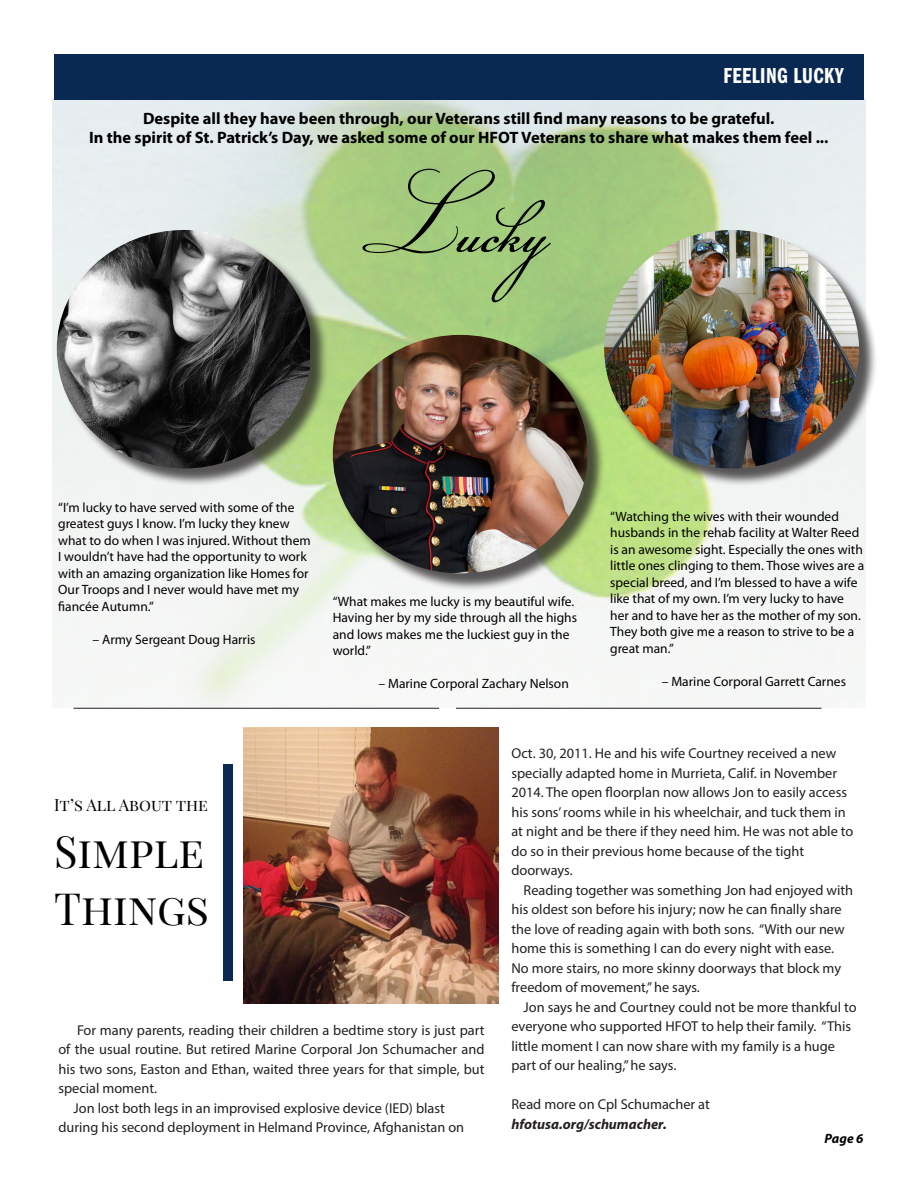
<style>
.page{position:relative;width:918px;height:1188px;background:#fff}
.page>*{position:absolute;margin:0;border:0;box-sizing:border-box;transform-origin:0 0}
.t1{font:105px "Champignon";color:#000}
.t2{font:43.5px "Playfair Display SC";color:#000}
.t3{font:22.5px "ITC Franklin Gothic Std Dm Cp";letter-spacing:.02em;color:#fff}
.t4{font:700 16.5px "Myriad Pro";color:#000}
.t5{font:16.5px "Playfair Display SC";color:#000}
.t6{font:14.4px/19.5px "Myriad Pro";color:#231f20;text-align:justify}
.t7{font:italic 700 14.4px "Myriad Pro";color:#231f20}
.t8{font:13.5px/16.5px "Myriad Pro";color:#000}
.t9{font:italic 700 13.5px "Myriad Pro";color:#000}
</style>
<div class="page">
<img style="left:52px;top:99px;width:813px;height:609px">
<div style="left:54px;top:54px;width:810px;height:45px;background:#092952"></div>
<img style="left:244px;top:728px;width:254px;height:276px">
<div style="left:223px;top:764px;width:10px;height:216px;background:#092952"></div>
<div style="left:606px;top:232px;width:272px;height:255px;background:#231f20;opacity:.75"></div>
<img style="left:604px;top:230px;width:255px;height:238px">
<div style="left:335px;top:337px;width:271px;height:255px;background:#231f20;opacity:.75"></div>
<img style="left:333px;top:335px;width:255px;height:238px">
<div style="left:59px;top:232px;width:270px;height:255px;background:#231f20;opacity:.75"></div>
<img style="left:57px;top:230px;width:253px;height:238px">
<hr style="left:74px;top:708px;width:365px;height:1px;background:#231f20">
<hr style="left:456px;top:708px;width:366px;height:1px;background:#231f20">
<p class="t3" style="left:669px;top:59px;width:196px">STORIES OF INSPIRATION</p>
<p class="t3" style="left:724px;top:63px;width:122px">FEELING LUCKY</p>
<p class="t4" style="left:143px;top:107px;width:633px">Despite all they have been through, our Veterans still find many reasons to be grateful.</p>
<p class="t4" style="left:89px;top:127px;width:741px">In the spirit of St. Patrick’s Day, we asked some of our HFOT Veterans to share what makes them feel ...</p>
<p class="t1" style="left:363px;top:154px;width:188px">Lucky</p>
<p class="t8" style="left:58px;top:499px;width:254px">“I’m lucky to have served with some of the greatest guys I know. I’m lucky they knew what to do when I was injured. Without them I wouldn’t have had the opportunity to work with an amazing organization like Homes for Our Troops and I never would have met my fiancée Autumn.”</p>
<p class="t8" style="left:93px;top:631px;width:165px">– Army Sergeant Doug Harris</p>
<p class="t8" style="left:333px;top:593px;width:246px">“What makes me lucky is my beautiful wife.<br>Having her by my side through all the highs and lows makes me the luckiest guy in the world.”</p>
<p class="t8" style="left:378px;top:675px;width:192px">– Marine Corporal Zachary Nelson</p>
<p class="t8" style="left:610px;top:508px;width:255px">“Watching the wives with their wounded husbands in the rehab facility at Walter Reed is an awesome sight. Especially the ones with little ones clinging to them. Those wives are a special breed, and I’m blessed to have a wife like that of my own. I’m very lucky to have her and to have her as the mother of my son.<br>They both give me a reason to strive to be a great man.”</p>
<p class="t8" style="left:662px;top:673px;width:186px">– Marine Corporal Garrett Carnes</p>
<p class="t5" style="left:54px;top:795px;width:156px">It’s All About the</p>
<p class="t2" style="left:54px;top:825px;width:152px">Simple</p>
<p class="t2" style="left:54px;top:882px;width:157px">Things</p>
<p class="t6" style="left:58px;top:1020px;width:428px;text-indent:19px">For many parents, reading their children a bedtime story is just part of the usual routine. But retired Marine Corporal Jon Schumacher and his two sons, Easton and Ethan, waited three years for that simple, but special moment.</p>
<p class="t6" style="left:74px;top:1098px;width:373px">Jon lost both legs in an improvised explosive device (IED) blast</p>
<p class="t6" style="left:58px;top:1117px;width:407px">during his second deployment in Helmand Province, Afghanistan on</p>
<p class="t6" style="left:511px;top:743px;width:326px">Oct. 30, 2011. He and his wife Courtney received a new</p>
<p class="t6" style="left:511px;top:763px;width:344px;text-align:left">specially adapted home in Murrieta, Calif. in November 2014. The open floorplan now allows Jon to easily access his sons’ rooms while in his wheelchair, and tuck them in at night and be there if they need him. He was not able to do so in their previous home because of the tight</p>
<p class="t6" style="left:511px;top:860px;width:63px">doorways.</p>
<p class="t6" style="left:524px;top:880px;width:331px">Reading together was something Jon had enjoyed with</p>
<p class="t6" style="left:511px;top:899px;width:332px">his oldest son before his injury; now he can finally share</p>
<p class="t6" style="left:511px;top:919px;width:335px">the love of reading again with both sons. “With our new</p>
<p class="t6" style="left:511px;top:938px;width:324px">home this is something I can do every night with ease.</p>
<p class="t6" style="left:511px;top:958px;width:331px">No more stairs, no more skinny doorways that block my</p>
<p class="t6" style="left:511px;top:977px;width:190px">freedom of movement,” he says.</p>
<p class="t6" style="left:524px;top:997px;width:335px">Jon says he and Courtney could not be more thankful to</p>
<p class="t6" style="left:511px;top:1016px;width:341px">everyone who supported HFOT to help their family. “This</p>
<p class="t6" style="left:511px;top:1036px;width:325px">little moment I can now share with my family is a huge</p>
<p class="t6" style="left:511px;top:1055px;width:166px">part of our healing,” he says.</p>
<p class="t6" style="left:511px;top:1094px;width:200px">Read more on Cpl Schumacher at</p>
<p class="t7" style="left:511px;top:1114px;width:157px">hfotusa.org/schumacher.</p>
<p class="t9" style="left:825px;top:1130px;width:40px">Page 6</p>
</div>
